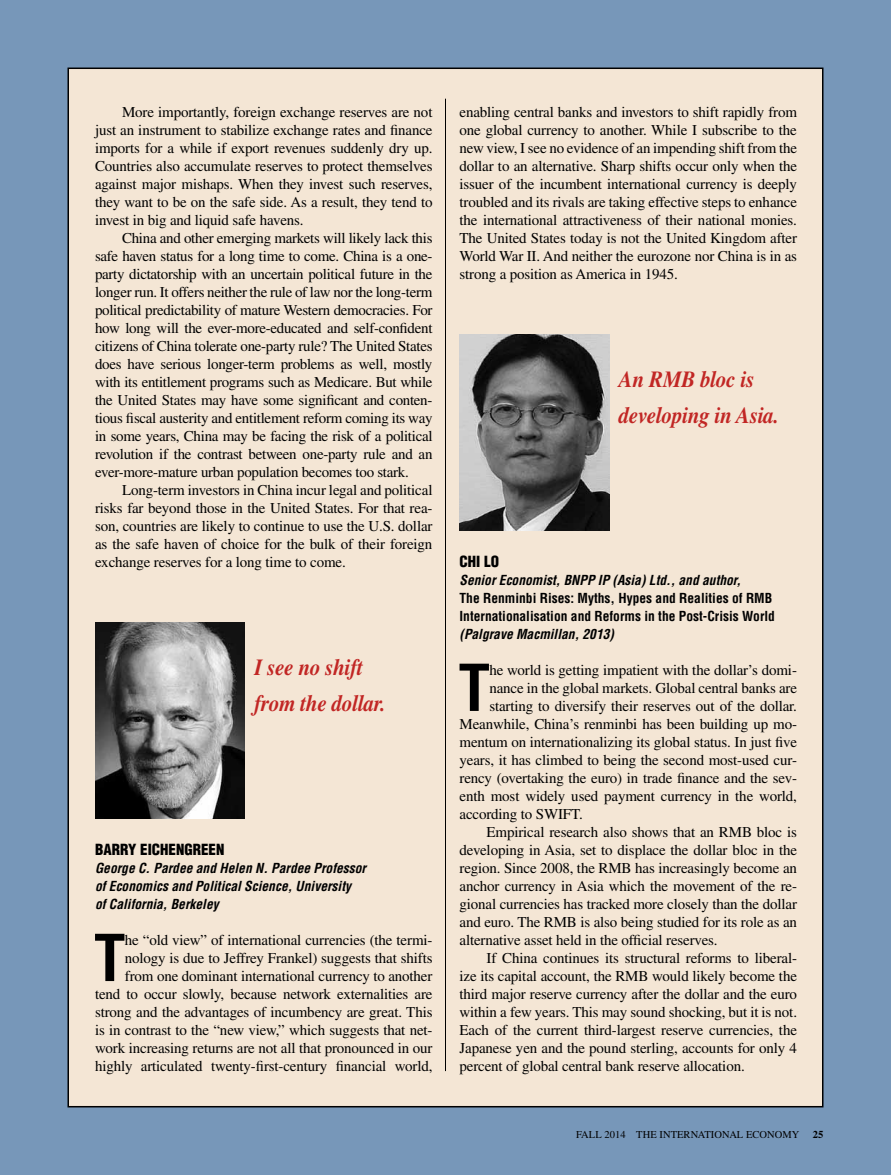
<style>
.page{position:relative;width:891px;height:1175px;background:#fff}
.page>*{position:absolute;margin:0;border:0;box-sizing:border-box;transform-origin:0 0}
.t1{font:700 condensed 63px "Helvetica LT Std";color:#000}
.t2{font:italic 700 23.1px/36px "Times LT Std";letter-spacing:-.01em;color:#c12624;scale:.91 1}
.t3{font:15px/18px "Times LT Std";letter-spacing:-.01em;color:#000;text-align:justify}
.t4{font:900 condensed 15px "Helvetica LT Std";color:#000}
.t5{font:italic 700 condensed 13.5px/18px "Helvetica LT Std";color:#000}
.t6{font:700 condensed 13.5px/18px "Helvetica LT Std";color:#000}
.t7{font:10.5px "Times LT Std";letter-spacing:.005em;color:#000}
.t8{font:700 10.5px "Times LT Std";color:#000}
</style>
<div class="page">
<div style="left:0;top:0;width:891px;height:1174px;background:#7797b9"></div>
<div style="left:68px;top:68px;width:755px;height:1038px;background:#f4e6d5"></div>
<hr style="left:445px;top:99px;width:1px;height:972px;background:#000">
<img style="left:95px;top:622px;width:150px;height:197px">
<img style="left:460px;top:334px;width:149px;height:197px">
<p class="t3" style="left:95px;top:103px;width:339px;text-indent:27px">More importantly, foreign exchange reserves are not just an instrument to stabilize exchange rates and finance imports for a while if export revenues suddenly dry up.<br>Countries also accumulate reserves to protect themselves against major mishaps. When they invest such reserves, they want to be on the safe side. As a result, they tend to invest in big and liquid safe havens.</p>
<p class="t3" style="left:95px;top:229px;width:339px;text-indent:27px">China and other emerging markets will likely lack this safe haven status for a long time to come. China is a one&shy;party dictatorship with an uncertain political future in the longer run. It offers neither the rule of law nor the long-term political predictability of mature Western democracies. For how long will the ever-more-educated and self-confident citizens of China tolerate one-party rule? The United States does have serious longer-term problems as well, mostly with its entitlement programs such as Medicare. But while the United States may have some significant and conten&shy;tious fiscal austerity and entitlement reform coming its way in some years, China may be facing the risk of a political revolution if the contrast between one-party rule and an ever-more-mature urban population becomes too stark.</p>
<p class="t3" style="left:95px;top:481px;width:339px;text-indent:27px">Long-term investors in China incur legal and political risks far beyond those in the United States. For that rea&shy;son, countries are likely to continue to use the U.S. dollar as the safe haven of choice for the bulk of their foreign exchange reserves for a long time to come.</p>
<h2 class="t2" style="left:254px;top:649px;width:146px">I see no shift from the dollar.</h2>
<p class="t4" style="left:95px;top:840px;width:131px">BARRY EICHENGREEN</p>
<p class="t5" style="left:95px;top:859px;width:273px">George C. Pardee and Helen N. Pardee Professor of Economics and Political Science, University<br>of California, Berkeley</p>
<h1 class="t1" style="left:94px;top:918px;width:33px">T</h1>
<p class="t3" style="left:95px;top:931px;width:339px;text-align:right">he “old view” of international currencies (the termi&shy;nology is due to Jeffrey Frankel) suggests that shifts from one dominant international currency to another<br>tend to occur slowly, because network externalities are strong and the advantages of incumbency are great. This is in contrast to the “new view,” which suggests that net&shy;work increasing returns are not all that pronounced in our highly articulated twenty-first-century financial world,</p>
<p class="t3" style="left:460px;top:103px;width:339px">enabling central banks and investors to shift rapidly from one global currency to another. While I subscribe to the new view, I see no evidence of an impending shift from the dollar to an alternative. Sharp shifts occur only when the issuer of the incumbent international currency is deeply troubled and its rivals are taking effective steps to enhance the international attractiveness of their national monies.<br>The United States today is not the United Kingdom after World War II. And neither the eurozone nor China is in as strong a position as America in 1945.</p>
<h2 class="t2" style="left:619px;top:361px;width:178px">An RMB bloc is developing in Asia.</h2>
<p class="t4" style="left:460px;top:552px;width:41px">CHI LO</p>
<p class="t5" style="left:460px;top:571px;width:283px">Senior Economist, BNPP IP (Asia) Ltd., and author,</p>
<p class="t6" style="left:460px;top:589px;width:317px">The Renminbi Rises: Myths, Hypes and Realities of RMB<br>Internationalisation and Reforms in the Post-Crisis World</p>
<p class="t5" style="left:460px;top:625px;width:156px">(Palgrave Macmillan, 2013)</p>
<h1 class="t1" style="left:458px;top:648px;width:33px">T</h1>
<p class="t3" style="left:489px;top:661px;width:309px">he world is getting impatient with the dollar’s domi-</p>
<p class="t3" style="left:489px;top:679px;width:309px">nance in the global markets. Global central banks are</p>
<p class="t3" style="left:489px;top:697px;width:309px">starting to diversify their reserves out of the dollar.</p>
<p class="t3" style="left:460px;top:715px;width:339px">Meanwhile, China’s renminbi has been building up mo-</p>
<p class="t3" style="left:460px;top:733px;width:339px">mentum on internationalizing its global status. In just five</p>
<p class="t3" style="left:460px;top:751px;width:339px">years, it has climbed to being the second most-used cur-</p>
<p class="t3" style="left:460px;top:769px;width:339px">rency (overtaking the euro) in trade finance and the sev-</p>
<p class="t3" style="left:460px;top:787px;width:339px">enth most widely used payment currency in the world,</p>
<p class="t3" style="left:460px;top:805px;width:125px">according to SWIFT.</p>
<p class="t3" style="left:487px;top:823px;width:312px">Empirical research also shows that an RMB bloc is</p>
<p class="t3" style="left:460px;top:841px;width:339px">developing in Asia, set to displace the dollar bloc in the</p>
<p class="t3" style="left:460px;top:859px;width:339px">region. Since 2008, the RMB has increasingly become an</p>
<p class="t3" style="left:460px;top:877px;width:339px">anchor currency in Asia which the movement of the re-</p>
<p class="t3" style="left:460px;top:895px;width:339px">gional currencies has tracked more closely than the dollar</p>
<p class="t3" style="left:460px;top:913px;width:339px">and euro. The RMB is also being studied for its role as an</p>
<p class="t3" style="left:460px;top:931px;width:260px">alternative asset held in the official reserves.</p>
<p class="t3" style="left:487px;top:949px;width:312px">If China continues its structural reforms to liberal-</p>
<p class="t3" style="left:460px;top:967px;width:339px">ize its capital account, the RMB would likely become the</p>
<p class="t3" style="left:460px;top:985px;width:339px">third major reserve currency after the dollar and the euro</p>
<p class="t3" style="left:460px;top:1003px;width:339px">within a few years. This may sound shocking, but it is not.</p>
<p class="t3" style="left:460px;top:1021px;width:339px">Each of the current third-largest reserve currencies, the</p>
<p class="t3" style="left:460px;top:1039px;width:339px">Japanese yen and the pound sterling, accounts for only 4</p>
<p class="t3" style="left:460px;top:1057px;width:287px">percent of global central bank reserve allocation.</p>
<p class="t7" style="left:576px;top:1128px;width:225px">Fall 2014 The International Economy</p>
<p class="t8" style="left:813px;top:1128px;width:12px">25</p>
</div>
